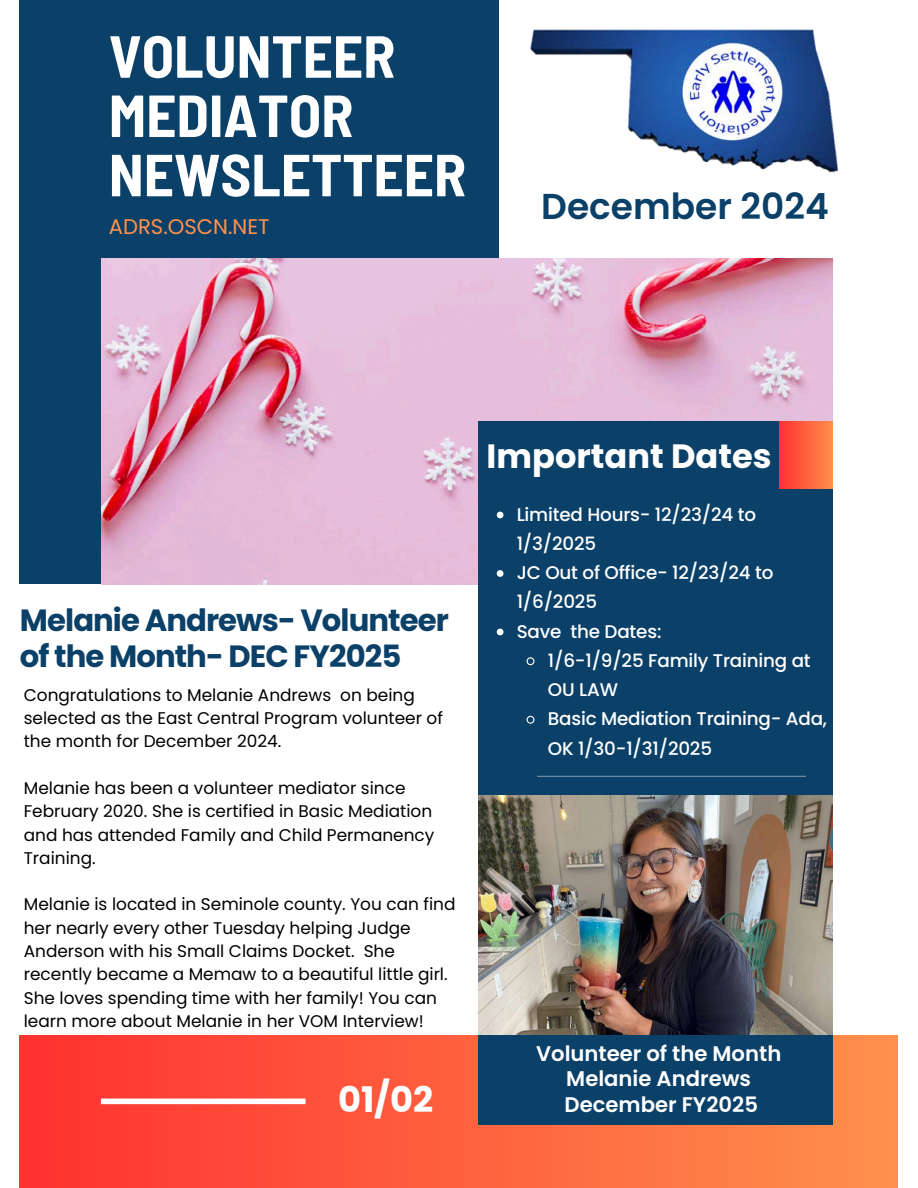
<style>
.page{position:relative;width:918px;height:1188px;background:#fff}
.page>*{position:absolute;margin:0;border:0;box-sizing:border-box;transform-origin:0 0}
.t1{font:700 semi-condensed 59.25px/59.2px "Barlow";color:#fff}
.t2{font:600 36px "Poppins";color:#0b4068}
.t3{font:700 35.25px "Poppins";color:#fff}
.t4{font:700 33.75px "Poppins";color:#fff}
.t5{font:700 30.75px/36px "Poppins";letter-spacing:-.03em;color:#0b4068}
.t6{font:600 21.15px/25.3px "Poppins";color:#fff;text-align:center}
.t7{font:21.15px "Poppins";color:#ff914d}
.t8{font:500 18.3px/29.2px "Poppins";letter-spacing:-.01em;color:#fff}
.t9{font:16.95px/23.2px "Poppins";color:#000}
</style>
<div class="page">
<div style="left:20px;top:0;width:479px;height:584px;background:#0b4068"></div>
<div style="left:20px;top:1035px;width:878px;height:153px;background:linear-gradient(to right,#ff3131,#ff904d)"></div>
<img style="left:101px;top:258px;width:731px;height:327px">
<img style="left:478px;top:795px;width:355px;height:240px">
<div style="left:478px;top:421px;width:355px;height:374px;background:#0b4068"></div>
<div style="left:779px;top:421px;width:54px;height:67px;background:linear-gradient(to right,#ff3031,#ff8d4c)"></div>
<hr style="left:537px;top:776px;width:269px;height:1px;background:#7c93a4">
<div style="left:478px;top:1035px;width:355px;height:90px;background:#0b4068"></div>
<div style="left:101px;top:1099px;width:204px;height:5px;background:#fff"></div>
<img style="left:530px;top:29px;width:309px;height:144px">
<svg style="left:497px;top:512px;width:7px;height:6px"></svg>
<svg style="left:497px;top:570px;width:7px;height:7px"></svg>
<svg style="left:497px;top:629px;width:7px;height:6px"></svg>
<svg style="left:526px;top:657px;width:9px;height:9px"></svg>
<svg style="left:526px;top:715px;width:9px;height:9px"></svg>
<h5 class="t1" style="left:109px;top:24px;width:359px">VOLUNTEER<br>MEDIATOR<br>NEWSLETTEER</h5>
<p class="t7" style="left:109px;top:212px;width:162px">ADRS.OSCN.NET</p>
<p class="t2" style="left:541px;top:181px;width:289px">December 2024</p>
<h3 class="t5" style="left:20px;top:603px;width:430px">Melanie Andrews- Volunteer of the Month- DEC FY2025</h3>
<h4 class="t9" style="left:24px;top:683px;width:421px">Congratulations to Melanie Andrews on being selected as the East Central Program volunteer of the month for December 2024.</h4>
<p class="t9" style="left:24px;top:776px;width:412px">Melanie has been a volunteer mediator since February 2020. She is certified in Basic Mediation and has attended Family and Child Permanency Training.</p>
<p class="t9" style="left:24px;top:893px;width:433px">Melanie is located in Seminole county. You can find her nearly every other Tuesday helping Judge Anderson with his Small Claims Docket. She recently became a Memaw to a beautiful little girl.<br>She loves spending time with her family! You can learn more about Melanie in her VOM Interview!</p>
<p class="t3" style="left:338px;top:1075px;width:97px">01/02</p>
<h1 class="t4" style="left:487px;top:432px;width:286px">Important Dates</h1>
<h3 class="t8" style="left:517px;top:500px;width:241px">Limited Hours- 12/23/24 to<br>1/3/2025</h3>
<p class="t8" style="left:517px;top:558px;width:258px">JC Out of Office- 12/23/24 to<br>1/6/2025</p>
<p class="t8" style="left:517px;top:617px;width:146px">Save the Dates:</p>
<p class="t8" style="left:548px;top:646px;width:264px">1/6-1/9/25 Family Training at<br>OU LAW</p>
<p class="t8" style="left:548px;top:704px;width:281px">Basic Mediation Training- Ada,<br>OK 1/30-1/31/2025</p>
<p class="t6" style="left:536px;top:1041px;width:247px">Volunteer of the Month<br>Melanie Andrews<br>December FY2025</p>
</div>
